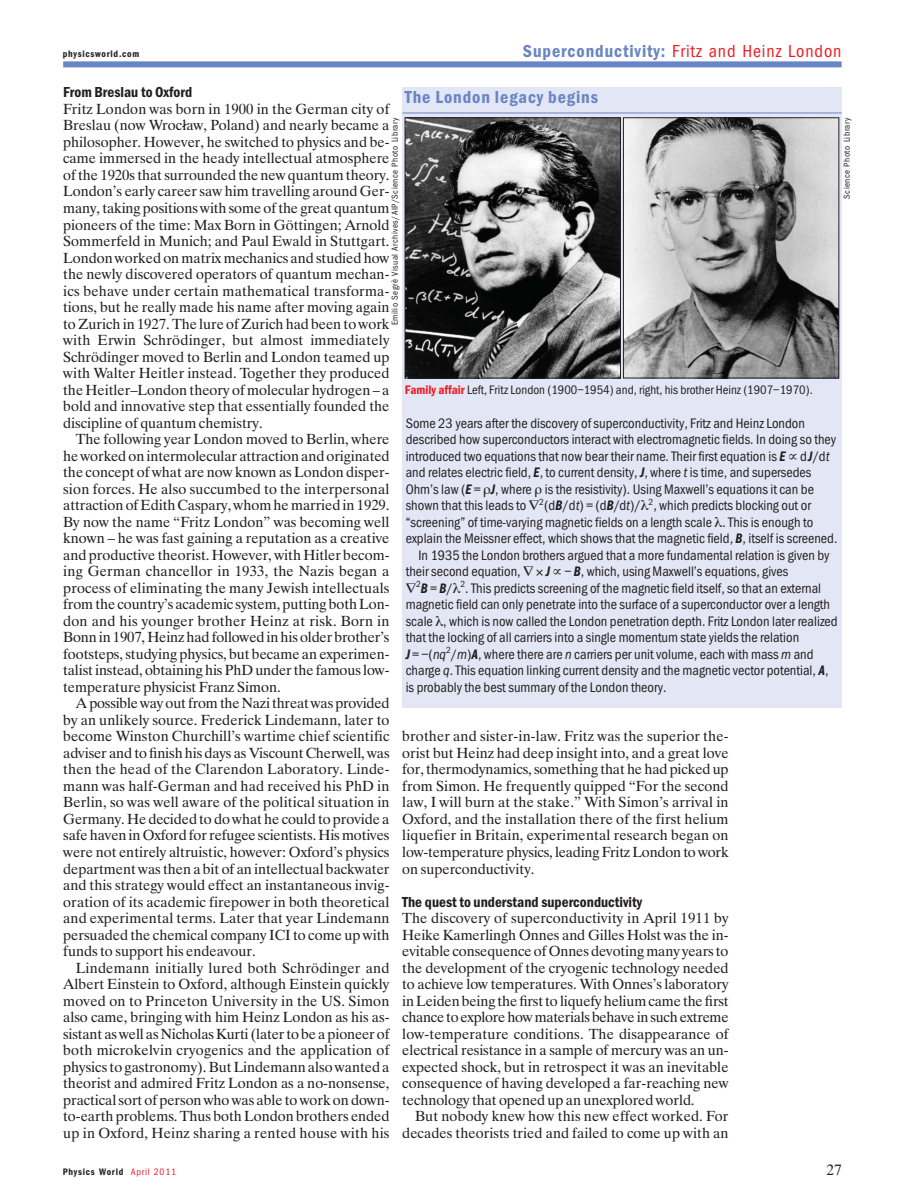
<style>
.page{position:relative;width:906px;height:1200px;background:#fff}
.page>*{position:absolute;margin:0;border:0;box-sizing:border-box;transform-origin:0 0}
.t1{font:18px "Franklin Got Cd Io P";letter-spacing:.05em;color:#ed1c24}
.t2{font:600 18px "Franklin Got Cd Io P";letter-spacing:.05em;color:#6985c3}
.t3{font:600 15px "Franklin Got Cd Io P";color:#231f20}
.t4{font:15px "Dutch 801 BT";color:#231f20}
.t5{font:14.7px/16.5px "Dutch 801 BT";color:#231f20;text-align:justify}
.t6{font:14.25px "Franklin Got Cd Io P";color:#231f20}
.t7{font:12.75px "Franklin Got Cd Io P";color:#231f20}
.t8{font:600 9.75px "Franklin Got Cd Io P";letter-spacing:.075em;color:#231f20}
.t9{font:9px "Franklin Got Cd Io P";letter-spacing:.05em;color:#231f20}
.s1{font-weight:600;color:#6985c3}
.s2{font-weight:600;color:#ed1c24}
.s3{font-weight:600;font-style:italic}
.s4{font-style:italic}
.s5{font-weight:400;color:#ed1c24}
</style>
<div class="page">
<div style="left:402px;top:88px;width:439px;height:619px;background:#e3e7f5"></div>
<hr style="left:402px;top:113px;width:439px;height:1px;background:#6985c3">
<img style="left:407px;top:119px;width:211px;height:257px">
<div style="left:405px;top:117px;width:215px;height:261px;border:1px solid #231f20"></div>
<img style="left:625px;top:119px;width:212px;height:257px">
<div style="left:623px;top:117px;width:216px;height:261px;border:1px solid #231f20"></div>
<div style="left:63px;top:61px;width:778px;height:6px;background:#6985c3"></div>
<p class="t8" style="left:63px;top:50px;width:78px">physicsworld.com</p>
<p class="t1" style="left:523px;top:44px;width:320px"><span class="s1">Superconductivity:</span> Fritz and Heinz London</p>
<p class="t3" style="left:63px;top:87px;width:130px">From Breslau to Oxford</p>
<p class="t5" style="left:63px;top:102px;width:328px">Fritz London was born in 1900 in the German city of Breslau (now Wroclaw, Poland) and nearly became a philosopher. However, he switched to physics and be&shy;came immersed in the heady intellectual atmosphere of the 1920s that surrounded the new quantum theory.<br>London’s early career saw him travelling around Ger&shy;many, taking positions with some of the great quantum pioneers of the time: Max Born in Göttingen; Arnold Sommerfeld in Munich; and Paul Ewald in Stuttgart.<br>London worked on matrix mechanics and studied how the newly discovered operators of quantum mechan&shy;ics behave under certain mathematical transforma&shy;tions, but he really made his name after moving again to Zurich in 1927. The lure of Zurich had been to work with Erwin Schrödinger, but almost immediately Schrödinger moved to Berlin and London teamed up with Walter Heitler instead. Together they produced the Heitler–London theory of molecular hydrogen – a bold and innovative step that essentially founded the discipline of quantum chemistry.</p>
<p class="t5" style="left:63px;top:432px;width:328px;text-indent:13px">The following year London moved to Berlin, where he worked on intermolecular attraction and originated the concept of what are now known as London disper&shy;sion forces. He also succumbed to the interpersonal attraction of Edith Caspary, whom he married in 1929.<br>By now the name “Fritz London” was becoming well known – he was fast gaining a reputation as a creative and productive theorist. However, with Hitler becom&shy;ing German chancellor in 1933, the Nazis began a process of eliminating the many Jewish intellectuals from the country’s academic system, putting both Lon&shy;don and his younger brother Heinz at risk. Born in Bonn in 1907, Heinz had followed in his older brother’s footsteps, studying physics, but became an experimen&shy;talist instead, obtaining his PhD under the famous low&shy;temperature physicist Franz Simon.</p>
<p class="t5" style="left:63px;top:696px;width:328px;text-indent:13px">A possible way out from the Nazi threat was provided by an unlikely source. Frederick Lindemann, later to become Winston Churchill’s wartime chief scientific adviser and to finish his days as Viscount Cherwell, was then the head of the Clarendon Laboratory. Linde&shy;mann was half-German and had received his PhD in Berlin, so was well aware of the political situation in Germany. He decided to do what he could to provide a safe haven in Oxford for refugee scientists. His motives were not entirely altruistic, however: Oxford’s physics department was then a bit of an intellectual backwater and this strategy would effect an instantaneous invig&shy;oration of its academic firepower in both theoretical and experimental terms. Later that year Lindemann persuaded the chemical company ICI to come up with funds to support his endeavour.</p>
<p class="t5" style="left:63px;top:960px;width:328px;text-indent:13px">Lindemann initially lured both Schrödinger and Albert Einstein to Oxford, although Einstein quickly moved on to Princeton University in the US. Simon also came, bringing with him Heinz London as his as&shy;sistant as well as Nicholas Kurti (later to be a pioneer of both microkelvin cryogenics and the application of physics to gastronomy). But Lindemann also wanted a theorist and admired Fritz London as a no-nonsense, practical sort of person who was able to work on down&shy;to-earth problems. Thus both London brothers ended up in Oxford, Heinz sharing a rented house with his</p>
<p class="t2" style="left:405px;top:90px;width:195px">The London legacy begins</p>
<p class="t9" style="left:843px;top:199px;width:82px;rotate:-90deg">Science Photo Library</p>
<p class="t9" style="left:391px;top:325px;width:209px;rotate:-90deg">Emilio Segrè Visual Archives/AIP/Science Photo Library</p>
<p class="t7" style="left:405px;top:385px;width:409px"><span class="s2">Family affair</span> Left, Fritz London (1900–1954) and, right, his brother Heinz (1907–1970).</p>
<p class="t6" style="left:406px;top:417px;width:401px">Some 23 years after the discovery of superconductivity, Fritz and Heinz London</p>
<p class="t6" style="left:406px;top:434px;width:432px">described how superconductors interact with electromagnetic fields. In doing so they</p>
<p class="t6" style="left:406px;top:450px;width:425px">introduced two equations that now bear their name. Their first equation is <span class="s3">E</span> ∝ d<span class="s3">J</span>/d<span class="s4">t</span></p>
<p class="t6" style="left:406px;top:467px;width:407px">and relates electric field, <span class="s3">E</span>, to current density, <span class="s3">J</span>, where <span class="s4">t</span> is time, and supersedes</p>
<p class="t6" style="left:406px;top:483px;width:410px">Ohm’s law (<span class="s3">E</span> = <span class="s3">J</span>, where is the resistivity). Using Maxwell’s equations it can be</p>
<p class="t6" style="left:406px;top:500px;width:407px">shown that this leads to ∇<sup>2</sup>(d<span class="s3">B</span>/d<span class="s4">t</span>) = (d<span class="s3">B</span>/d<span class="s4">t</span>)/ <sup>2</sup>, which predicts blocking out or</p>
<p class="t6" style="left:406px;top:516px;width:409px">“screening” of time-varying magnetic fields on a length scale . This is enough to</p>
<p class="t6" style="left:406px;top:533px;width:433px">explain the Meissner effect, which shows that the magnetic field, <span class="s3">B</span>, itself is screened.</p>
<p class="t6" style="left:418px;top:549px;width:412px">In 1935 the London brothers argued that a more fundamental relation is given by</p>
<p class="t6" style="left:406px;top:566px;width:384px">their second equation, ∇ <span class="s3">J</span> ∝ – <span class="s3">B</span>, which, using Maxwell’s equations, gives</p>
<p class="t6" style="left:406px;top:582px;width:417px">∇<sup>2</sup><span class="s3">B</span> = <span class="s3">B</span>/ <sup>2</sup>. This predicts screening of the magnetic field itself, so that an external</p>
<p class="t6" style="left:406px;top:599px;width:426px">magnetic field can only penetrate into the surface of a superconductor over a length</p>
<p class="t6" style="left:406px;top:615px;width:433px">scale , which is now called the London penetration depth. Fritz London later realized</p>
<p class="t6" style="left:406px;top:632px;width:395px">that the locking of all carriers into a single momentum state yields the relation</p>
<p class="t6" style="left:406px;top:648px;width:409px"><span class="s3">J</span> = –(<span class="s4">nq</span><sup>2</sup>/<span class="s4">m</span>)<span class="s3">A</span>, where there are <span class="s4">n</span> carriers per unit volume, each with mass <span class="s4">m</span> and</p>
<p class="t6" style="left:406px;top:665px;width:424px">charge <span class="s4">q</span>. This equation linking current density and the magnetic vector potential, <span class="s3">A</span>,</p>
<p class="t6" style="left:406px;top:681px;width:262px">is probably the best summary of the London theory.</p>
<p class="t5" style="left:402px;top:729px;width:328px">brother and sister-in-law. Fritz was the superior the&shy;orist but Heinz had deep insight into, and a great love for, thermodynamics, something that he had picked up from Simon. He frequently quipped “For the second law, I will burn at the stake.” With Simon’s arrival in Oxford, and the installation there of the first helium liquefier in Britain, experimental research began on low-temperature physics, leading Fritz London to work on superconductivity.</p>
<p class="t3" style="left:402px;top:895px;width:241px">The quest to understand superconductivity</p>
<p class="t5" style="left:402px;top:911px;width:328px">The discovery of superconductivity in April 1911 by Heike Kamerlingh Onnes and Gilles Holst was the in&shy;evitable consequence of Onnes devoting many years to the development of the cryogenic technology needed to achieve low temperatures. With Onnes’s laboratory in Leiden being the first to liquefy helium came the first chance to explore how materials behave in such extreme low-temperature conditions. The disappearance of electrical resistance in a sample of mercury was an un&shy;expected shock, but in retrospect it was an inevitable consequence of having developed a far-reaching new technology that opened up an unexplored world.</p>
<p class="t5" style="left:402px;top:1109px;width:328px;text-align:right">But nobody knew how this new effect worked. For decades theorists tried and failed to come up with an</p>
<p class="t8" style="left:63px;top:1167px;width:115px">Physics World <span class="s5">April 2011</span></p>
<p class="t4" style="left:826px;top:1163px;width:16px">27</p>
</div>
